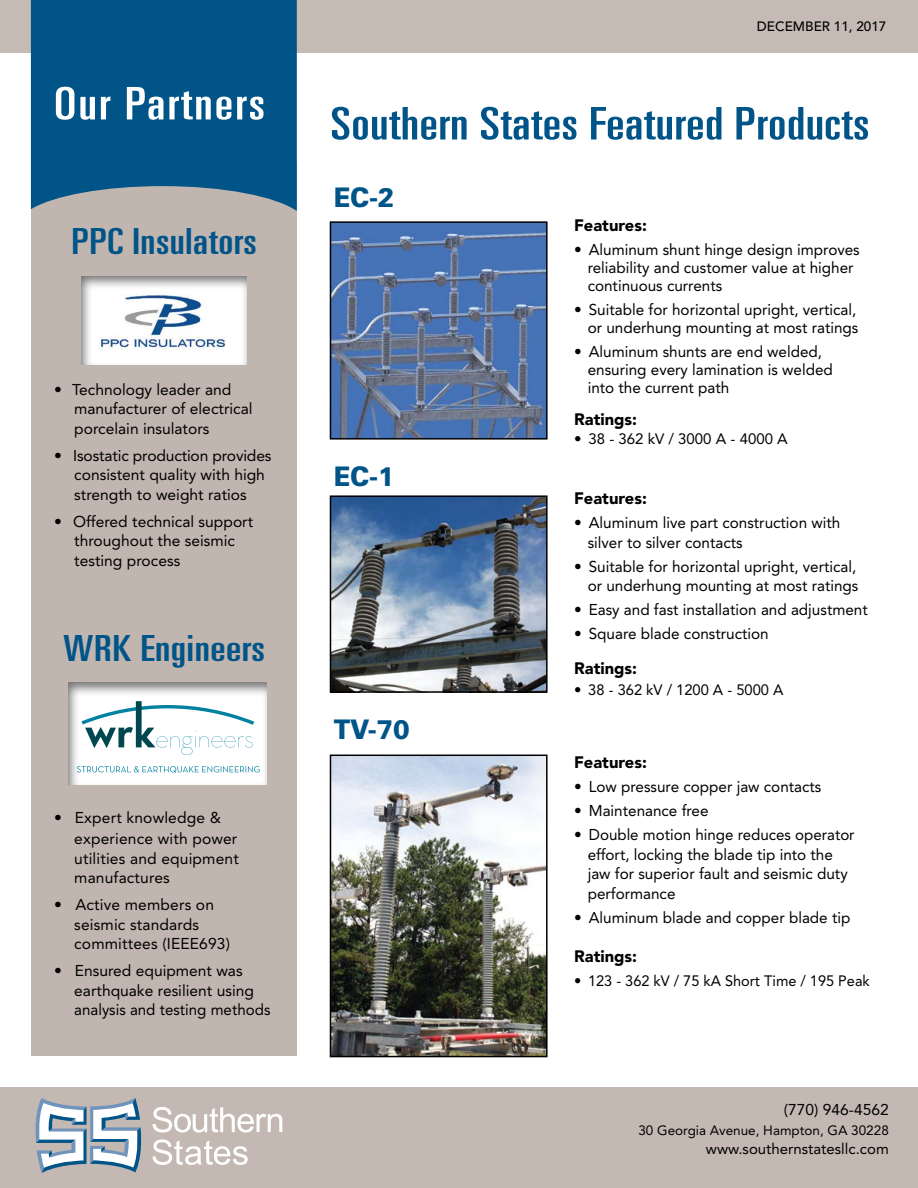
<style>
.page{position:relative;width:918px;height:1188px;background:#fff}
.page>*{position:absolute;margin:0;border:0;box-sizing:border-box;transform-origin:0 0}
.t1{font:ultra-condensed 45px "Univers";letter-spacing:.01em;color:#005488;scale:1.22 1}
.t2{font:ultra-condensed 45px "Univers";letter-spacing:.04em;color:#fff;scale:1.22 1}
.t3{font:ultra-condensed 36px "Univers";letter-spacing:.01em;color:#005488;scale:1.25 1}
.t4{font:ultra-condensed 36px "Univers";letter-spacing:.01em;color:#005488;scale:1.27 1}
.t5{font:900 27px "Univers";color:#005488;scale:.92 1}
.t6{font:900 16.5px "Avenir";color:#000}
.t7{font:15.6px/19.5px "Avenir";color:#000}
.t8{font:15px "Avenir";color:#000}
.t9{font:13.5px "Avenir";color:#000}
.t10{font:500 13.5px "Avenir";color:#000}
</style>
<div class="page">
<div style="left:0;top:0;width:918px;height:52px;background:#c5bbb4"></div>
<div style="left:0;top:1087px;width:918px;height:101px;background:#c4b9b2"></div>
<div style="left:31px;top:162px;width:266px;height:893px;background:#c1b6af"></div>
<svg style="left:31px;top:0;width:266px;height:211px;background:#105c8b"></svg>
<svg style="left:152px;top:1107px;width:130px;height:26px"></svg>
<svg style="left:152px;top:1139px;width:96px;height:26px"></svg>
<svg style="left:36px;top:1098px;width:106px;height:75px"></svg>
<div style="left:80px;top:274px;width:167px;height:92px;background:#000;opacity:.55"></div>
<div style="left:67px;top:681px;width:201px;height:105px;background:#000;opacity:.55"></div>
<img style="left:333px;top:224px;width:212px;height:213px">
<div style="left:330px;top:221px;width:218px;height:219px;border:2px solid #000"></div>
<img style="left:333px;top:498px;width:212px;height:192px">
<div style="left:330px;top:495px;width:218px;height:198px;border:2px solid #000"></div>
<img style="left:333px;top:758px;width:212px;height:296px">
<div style="left:330px;top:755px;width:218px;height:302px;border:2px solid #000"></div>
<h1 class="t2" style="left:54px;top:78px;width:174px">Our Partners</h1>
<h2 class="t3" style="left:72px;top:221px;width:150px">PPC Insulators</h2>
<p class="t7" style="left:74px;top:380px;width:180px;text-indent:-20px">• Technology leader and manufacturer of electrical porcelain insulators</p>
<p class="t7" style="left:74px;top:446px;width:199px;text-indent:-20px">• Isostatic production provides consistent quality with high strength to weight ratios</p>
<p class="t7" style="left:74px;top:512px;width:181px;text-indent:-20px">• Offered technical support throughout the seismic testing process</p>
<h2 class="t4" style="left:63px;top:628px;width:161px">WRK Engineers</h2>
<p class="t7" style="left:74px;top:808px;width:165px;line-height:21px;text-indent:-20px">• Expert knowledge &amp; experience with power</p>
<p class="t7" style="left:74px;top:849px;width:166px">utilities and equipment manufactures</p>
<p class="t7" style="left:74px;top:895px;width:157px;text-indent:-20px">• Active members on seismic standards committees (IEEE693)</p>
<p class="t7" style="left:74px;top:961px;width:198px;text-indent:-20px">• Ensured equipment was earthquake resilient using analysis and testing methods</p>
<p class="t10" style="left:757px;top:19px;width:20px">DECEM</p>
<p class="t10" style="left:805px;top:19px;width:83px">BER 11, 2017</p>
<h1 class="t1" style="left:330px;top:98px;width:443px">Southern States Featured Products</h1>
<h3 class="t5" style="left:334px;top:181px;width:68px">EC-2</h3>
<h3 class="t5" style="left:334px;top:459px;width:68px">EC-1</h3>
<h3 class="t5" style="left:334px;top:713px;width:84px">TV-70</h3>
<p class="t6" style="left:574px;top:216px;width:74px">Features:</p>
<p class="t7" style="left:588px;top:241px;width:274px;line-height:18px;text-indent:-14px">• Aluminum shunt hinge design improves reliability and customer value at higher continuous currents</p>
<p class="t7" style="left:574px;top:301px;width:286px;line-height:18px;text-align:right">• Suitable for horizontal upright, vertical, or underhung mounting at most ratings</p>
<p class="t7" style="left:588px;top:343px;width:247px;line-height:18px;text-indent:-13px">• Aluminum shunts are end welded, ensuring every lamination is welded into the current path</p>
<p class="t6" style="left:574px;top:409px;width:64px">Ratings:</p>
<p class="t8" style="left:574px;top:431px;width:215px">• 38 - 362 kV / 3000 A - 4000 A</p>
<p class="t6" style="left:574px;top:489px;width:74px">Features:</p>
<p class="t7" style="left:588px;top:513px;width:254px;text-indent:-14px">• Aluminum live part construction with silver to silver contacts</p>
<p class="t7" style="left:574px;top:557px;width:286px;text-align:right">• Suitable for horizontal upright, vertical, or underhung mounting at most ratings</p>
<p class="t7" style="left:574px;top:600px;width:295px">• Easy and fast installation and adjustment</p>
<p class="t7" style="left:574px;top:624px;width:196px">• Square blade construction</p>
<p class="t6" style="left:574px;top:658px;width:64px">Ratings:</p>
<p class="t8" style="left:574px;top:681px;width:211px">• 38 - 362 kV / 1200 A - 5000 A</p>
<p class="t6" style="left:574px;top:753px;width:74px">Features:</p>
<p class="t7" style="left:574px;top:777px;width:249px">• Low pressure copper jaw contacts</p>
<p class="t7" style="left:574px;top:801px;width:136px">• Maintenance free</p>
<p class="t7" style="left:588px;top:825px;width:268px;text-indent:-14px">• Double motion hinge reduces operator effort, locking the blade tip into the jaw for superior fault and seismic duty performance</p>
<p class="t7" style="left:574px;top:908px;width:278px">• Aluminum blade and copper blade tip</p>
<p class="t6" style="left:574px;top:946px;width:64px">Ratings:</p>
<p class="t8" style="left:574px;top:972px;width:297px">• 123 - 362 kV / 75 kA Short Time / 195 Peak</p>
<p class="t7" style="left:784px;top:1100px;width:106px">(770) 946-4562</p>
<p class="t9" style="left:638px;top:1122px;width:252px">30 Georgia Avenue, Hampton, GA 30228</p>
<p class="t8" style="left:706px;top:1141px;width:184px">www.southernstatesllc.com</p>
</div>
